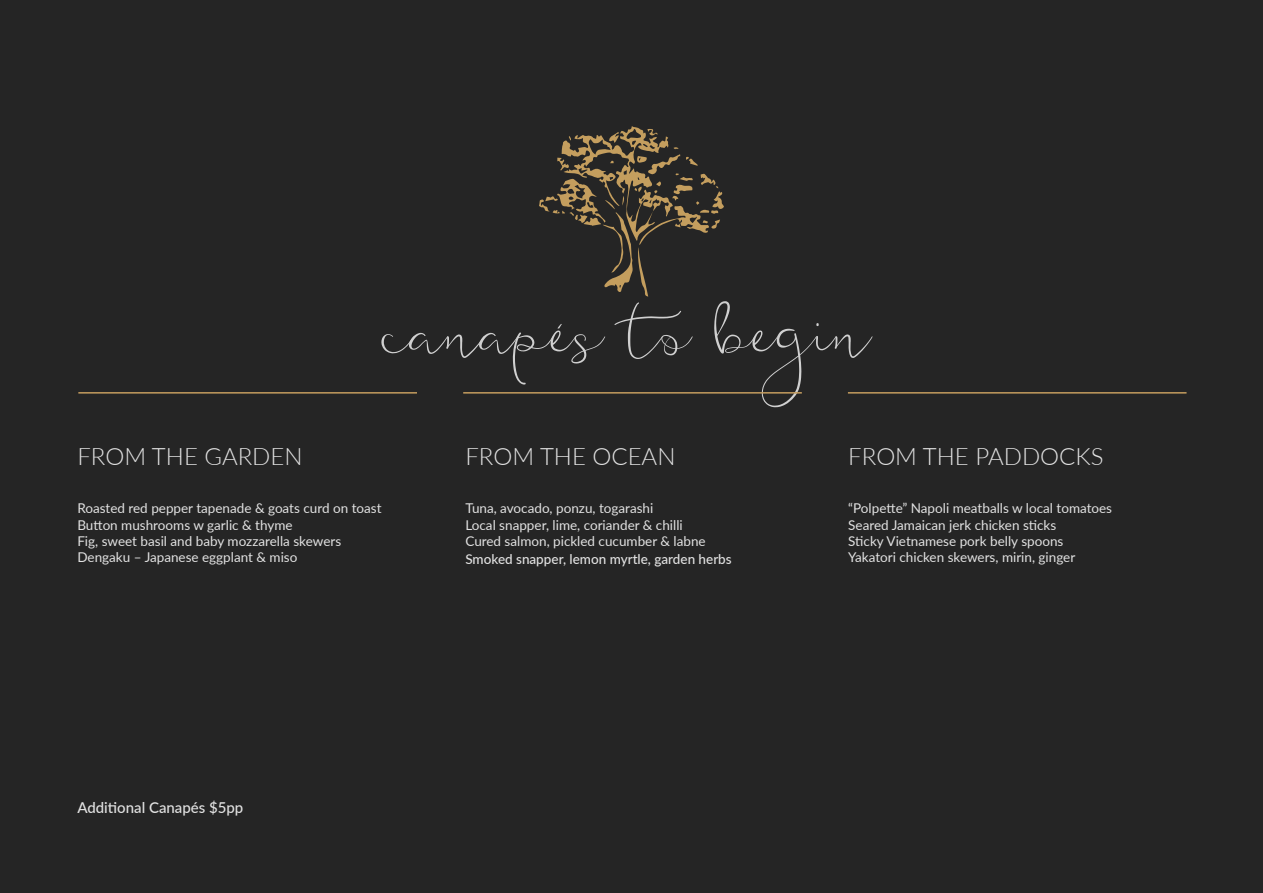
<style>
.page{position:relative;width:1263px;height:893px;background:#252525}
.page>*{position:absolute;margin:0;border:0;box-sizing:border-box;transform-origin:0 0}
.t1{font:87px "featherly";color:#d0d0d0}
.t2{font:300 24px "Lato";color:#e2e2e2}
.t3{font:500 15px "Lato";color:#e2e2e2}
.t4{font:13.5px/16.2px "Lato";color:#e2e2e2}
.t5{font:500 13.5px "Lato";color:#e2e2e2}
</style>
<div class="page">
<svg style="left:539px;top:126px;width:185px;height:171px"></svg>
<hr style="left:78px;top:392px;width:339px;height:2px;background:#c59d5f">
<hr style="left:463px;top:392px;width:339px;height:2px;background:#c59d5f">
<hr style="left:848px;top:392px;width:338px;height:2px;background:#c59d5f">
<p class="t1" style="left:384px;top:269px;width:490px">canapés to begin</p>
<p class="t2" style="left:77px;top:439px;width:227px">FROM THE GARDEN</p>
<p class="t4" style="left:77px;top:500px;width:306px">Roasted red pepper tapenade &amp; goats curd on toast</p>
<p class="t4" style="left:77px;top:516px;width:217px">Button mushrooms w garlic &amp; thyme</p>
<p class="t4" style="left:77px;top:532px;width:265px">Fig, sweet basil and baby mozzarella skewers</p>
<p class="t4" style="left:77px;top:548px;width:222px">Dengaku – Japanese eggplant &amp; miso</p>
<p class="t2" style="left:465px;top:439px;width:212px">FROM THE OCEAN</p>
<p class="t4" style="left:465px;top:500px;width:189px">Tuna, avocado, ponzu, togarashi</p>
<p class="t4" style="left:465px;top:516px;width:242px">Local snapper, lime, coriander &amp; chilli<br>Cured salmon, pickled cucumber &amp; labne</p>
<p class="t5" style="left:465px;top:549px;width:268px">Smoked snapper, lemon myrtle, garden herbs</p>
<p class="t3" style="left:77px;top:797px;width:167px">Additional Canapés $5pp</p>
<p class="t2" style="left:848px;top:439px;width:257px">FROM THE PADDOCKS</p>
<p class="t4" style="left:848px;top:500px;width:265px">“Polpette” Napoli meatballs w local tomatoes</p>
<p class="t4" style="left:848px;top:516px;width:210px">Seared Jamaican jerk chicken sticks</p>
<p class="t4" style="left:848px;top:532px;width:217px">Sticky Vietnamese pork belly spoons</p>
<p class="t4" style="left:848px;top:548px;width:228px">Yakatori chicken skewers, mirin, ginger</p>
</div>
